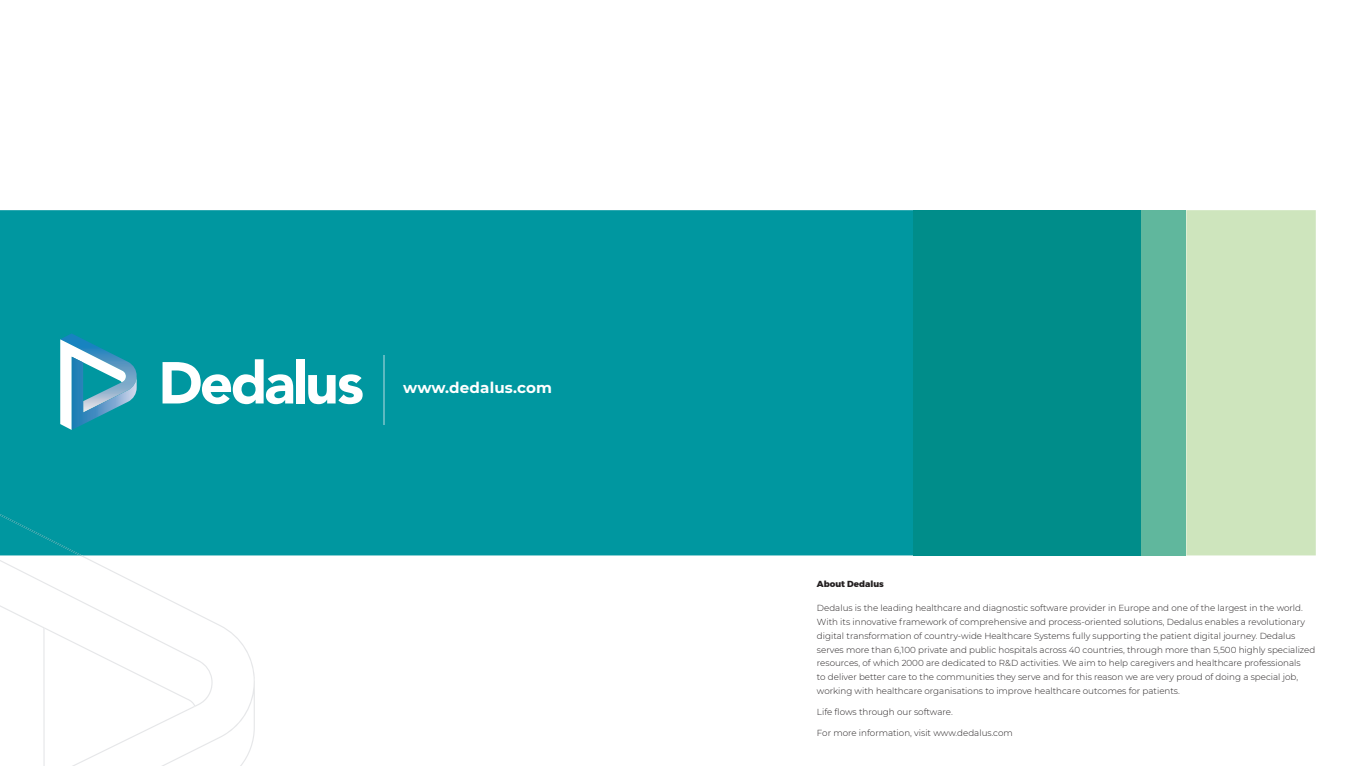
<style>
.page{position:relative;width:1361px;height:766px;background:#fff}
.page>*{position:absolute;margin:0;border:0;box-sizing:border-box;transform-origin:0 0}
.t1{font:700 15.12px "Montserrat";letter-spacing:.01em;color:#fff}
.t2{font:300 8.75px/13.8px "Montserrat";color:#231f20}
.t3{font:800 8.75px "Montserrat";color:#231f20}
</style>
<div class="page">
<div style="left:0;top:210px;width:913px;height:345px;background:#0097a0"></div>
<div style="left:1186px;top:210px;width:129px;height:345px;background:#cee5bd"></div>
<div style="left:913px;top:210px;width:228px;height:345px;background:#008d8a"></div>
<div style="left:1141px;top:210px;width:45px;height:345px;background:#60b79d"></div>
<svg style="left:163px;top:359px;width:130px;height:45px"></svg>
<div style="left:296px;top:359px;width:9px;height:44px;background:#fff"></div>
<svg style="left:308px;top:374px;width:55px;height:30px"></svg>
<svg style="left:60px;top:333px;width:80px;height:97px"></svg>
<hr style="left:384px;top:355px;width:1px;height:69px;background:#5db9c0">
<svg style="left:0;top:514px;width:255px;height:251px"></svg>
<h1 class="t1" style="left:403px;top:376px;width:150px">www.dedalus.com</h1>
<p class="t3" style="left:817px;top:578px;width:68px">About Dedalus</p>
<p class="t2" style="left:817px;top:601px;width:500px">Dedalus is the leading healthcare and diagnostic software provider in Europe and one of the largest in the world.<br>With its innovative framework of comprehensive and process-oriented solutions, Dedalus enables a revolutionary digital transformation of country-wide Healthcare Systems fully supporting the patient digital journey. Dedalus serves more than 6,100 private and public hospitals across 40 countries, through more than 5,500 highly specialized resources, of which 2000 are dedicated to R&amp;D activities. We aim to help caregivers and healthcare professionals<br>to deliver better care to the communities they serve and for this reason we are very proud of doing a special job, working with healthcare organisations to improve healthcare outcomes for patients.</p>
<p class="t2" style="left:817px;top:704px;width:137px">Life flows through our software.</p>
<p class="t2" style="left:817px;top:726px;width:197px">For more information, visit www.dedalus.com</p>
</div>
